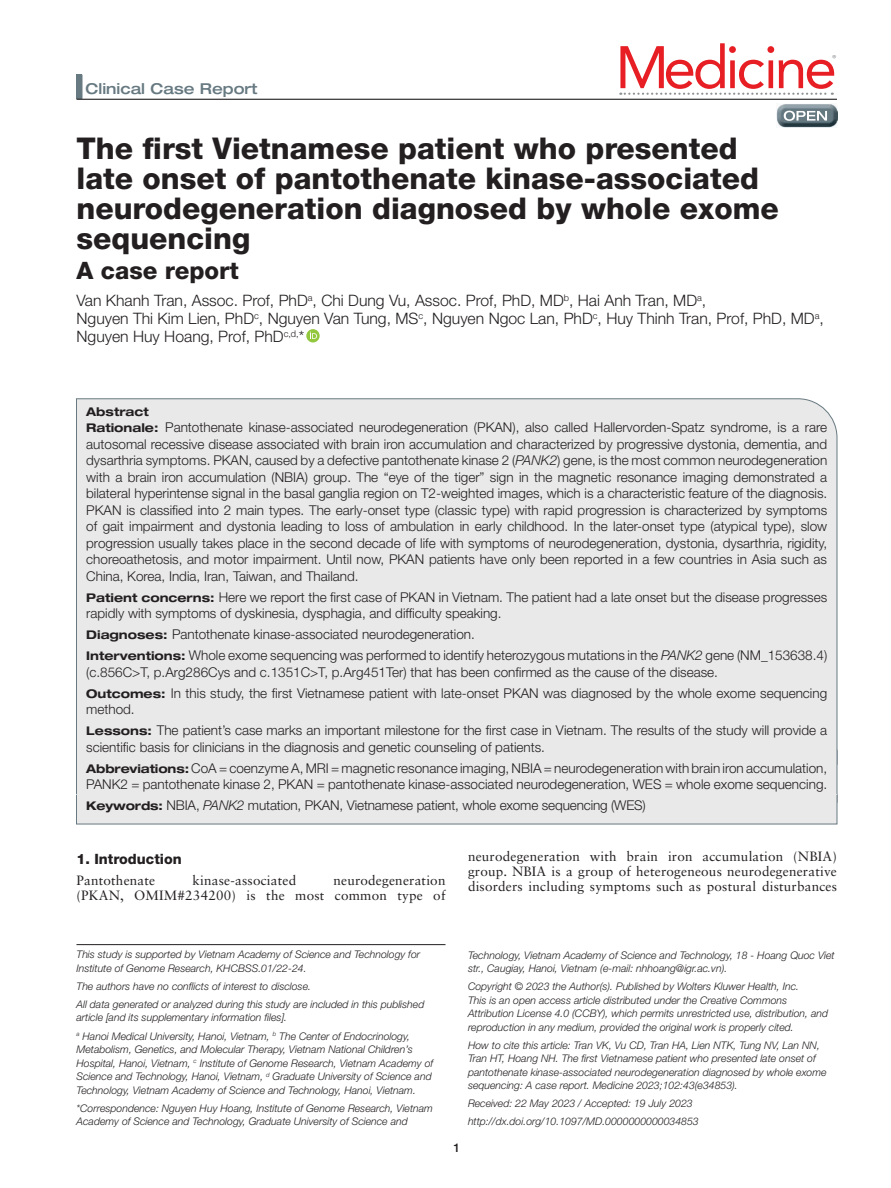
<style>
.page{position:relative;width:891px;height:1188px;background:#fff}
.page>*{position:absolute;margin:0;border:0;box-sizing:border-box;transform-origin:0 0}
.t1{font:59.4px "Avenir";letter-spacing:-.06em;color:#e71e24}
.t2{font:800 30px/30px "Helvetica Neue LT Std";color:#231f20}
.t3{font:800 24px "Helvetica Neue LT Std";color:#231f20}
.t4{font:300 15.75px/18px "Helvetica Neue LT Std";color:#231f20}
.t5{font:500 expanded 15px "Helvetica Neue LT Std";color:#667981}
.t6{font:800 14.25px "Helvetica Neue LT Std";color:#231f20}
.t7{font:300 13.5px/16.5px "Helvetica Neue LT Std";color:#231f20}
.t8{font:13.5px/15px "Sabon LT Std";letter-spacing:.015em;color:#231f20;text-align:right}
.t9{font:700 expanded 12px "Helvetica Neue LT Std";color:#231f20}
.t10{font:500 12px "Helvetica Neue LT Std";color:#231f20}
.t11{font:italic 300 10.5px/13.5px "Helvetica Neue LT Std";color:#231f20}
.t12{font:500 10.35px "Akzidenz Grotesk BE";color:#909295}
.s1{font-weight:700;font-stretch:expanded;font-size:12px}
.s2{font-style:italic}
</style>
<div class="page">
<div style="left:76px;top:74px;width:6px;height:25px;background:#677981"></div>
<hr style="left:76px;top:99px;width:761px;height:1px;background:#231f20">
<img style="left:776px;top:104px;width:61px;height:24px">
<svg style="left:784px;top:111px;width:43px;height:10px"></svg>
<svg style="left:620px;top:93px;width:213px;height:2px"></svg>
<div style="left:76px;top:398px;width:762px;height:368px;background:#e9e9e9"></div>
<div style="left:76px;top:750px;width:761px;height:54px;background:#e9e9e9"></div>
<div style="left:76px;top:795px;width:761px;height:29px;background:#e9e9e9"></div>
<svg style="left:306px;top:329px;width:14px;height:13px"></svg>
<svg style="left:310px;top:332px;width:7px;height:7px"></svg>
<hr style="left:76px;top:944px;width:370px;height:1px;background:#231f20">
<p class="t5" style="left:86px;top:80px;width:174px">Clinical Case Report</p>
<h1 class="t1" style="left:615px;top:33px;width:223px">Medicine</h1>
<p class="t12" style="left:832px;top:52px;width:6px">®</p>
<h2 class="t2" style="left:76px;top:134px;width:704px">The first Vietnamese patient who presented late onset of pantothenate kinase-associated neurodegeneration diagnosed by whole exome sequencing</h2>
<h3 class="t3" style="left:76px;top:257px;width:164px">A case report</h3>
<p class="t4" style="left:76px;top:291px;width:749px">Van Khanh Tran, Assoc. Prof, PhD<sup>a</sup>, Chi Dung Vu, Assoc. Prof, PhD, MD<sup>b</sup>, Hai Anh Tran, MD<sup>a</sup>,<br>Nguyen Thi Kim Lien, PhD<sup>c</sup>, Nguyen Van Tung, MS<sup>c</sup>, Nguyen Ngoc Lan, PhD<sup>c</sup>, Huy Thinh Tran, Prof, PhD, MD<sup>a</sup>,<br>Nguyen Huy Hoang, Prof, PhD<sup>c,d,</sup>*</p>
<p class="t9" style="left:86px;top:404px;width:64px">Abstract</p>
<p class="t7" style="left:86px;top:419px;width:743px;text-align:justify"><span class="s1">Rationale:</span> Pantothenate kinase-associated neurodegeneration (PKAN), also called Hallervorden-Spatz syndrome, is a rare autosomal recessive disease associated with brain iron accumulation and characterized by progressive dystonia, dementia, and dysarthria symptoms. PKAN, caused by a defective pantothenate kinase 2 (<span class="s2">PANK2</span>) gene, is the most common neurodegeneration with a brain iron accumulation (NBIA) group. The “eye of the tiger” sign in the magnetic resonance imaging demonstrated a bilateral hyperintense signal in the basal ganglia region on T2-weighted images, which is a characteristic feature of the diagnosis.<br>PKAN is classified into 2 main types. The early-onset type (classic type) with rapid progression is characterized by symptoms of gait impairment and dystonia leading to loss of ambulation in early childhood. In the later-onset type (atypical type), slow progression usually takes place in the second decade of life with symptoms of neurodegeneration, dystonia, dysarthria, rigidity, choreoathetosis, and motor impairment. Until now, PKAN patients have only been reported in a few countries in Asia such as China, Korea, India, Iran, Taiwan, and Thailand.</p>
<p class="t7" style="left:86px;top:589px;width:742px"><span class="s1">Patient concerns:</span> Here we report the first case of PKAN in Vietnam. The patient had a late onset but the disease progresses rapidly with symptoms of dyskinesia, dysphagia, and difficulty speaking.</p>
<p class="t7" style="left:86px;top:624px;width:743px;line-height:21px"><span class="s1">Diagnoses:</span> Pantothenate kinase-associated neurodegeneration.<br><span class="s1">Interventions:</span> Whole exome sequencing was performed to identify heterozygous mutations in the <span class="s2">PANK2</span> gene (NM_153638.4)</p>
<p class="t7" style="left:86px;top:661px;width:742px;line-height:21px">(c.856C&gt;T, p.Arg286Cys and c.1351C&gt;T, p.Arg451Ter) that has been confirmed as the cause of the disease.<br><span class="s1">Outcomes:</span> In this study, the first Vietnamese patient with late-onset PKAN was diagnosed by the whole exome sequencing</p>
<p class="t7" style="left:86px;top:699px;width:743px;line-height:21px">method.<br><span class="s1">Lessons:</span> The patient’s case marks an important milestone for the first case in Vietnam. The results of the study will provide a</p>
<p class="t7" style="left:86px;top:736px;width:743px;line-height:21px">scientific basis for clinicians in the diagnosis and genetic counseling of patients.<br><span class="s1">Abbreviations:</span> CoA = coenzyme A, MRI = magnetic resonance imaging, NBIA = neurodegeneration with brain iron accumulation,</p>
<p class="t7" style="left:86px;top:774px;width:743px;line-height:21px">PANK2 = pantothenate kinase 2, PKAN = pantothenate kinase-associated neurodegeneration, WES = whole exome sequencing.<br><span class="s1">Keywords:</span> NBIA, <span class="s2">PANK2</span> mutation, PKAN, Vietnamese patient, whole exome sequencing (WES)</p>
<p class="t6" style="left:76px;top:851px;width:107px">1. Introduction</p>
<p class="t8" style="left:76px;top:873px;width:80px">Pantothenate</p>
<p class="t8" style="left:192px;top:873px;width:105px">kinase-associated</p>
<p class="t8" style="left:76px;top:873px;width:371px">neurodegeneration<br>(PKAN, OMIM#234200) is the most common type of</p>
<p class="t8" style="left:468px;top:849px;width:371px;text-align:justify">neurodegeneration with brain iron accumulation (NBIA) group. NBIA is a group of heterogeneous neurodegenerative disorders including symptoms such as postural disturbances</p>
<p class="t11" style="left:76px;top:948px;width:345px">This study is supported by Vietnam Academy of Science and Technology for<br>Institute of Genome Research, KHCBSS.01/22-24.</p>
<p class="t11" style="left:76px;top:977px;width:349px;line-height:18px">The authors have no conflicts of interest to disclose.<br>All data generated or analyzed during this study are included in this published</p>
<p class="t11" style="left:76px;top:1009px;width:335px;line-height:18px">article [and its supplementary information files].<br><sup>a</sup> Hanoi Medical University, Hanoi, Vietnam, <sup>b</sup> The Center of Endocrinology,</p>
<p class="t11" style="left:77px;top:1042px;width:358px">Metabolism, Genetics, and Molecular Therapy, Vietnam National Children’s Hospital, Hanoi, Vietnam, <sup>c</sup> Institute of Genome Research, Vietnam Academy of Science and Technology, Hanoi, Vietnam, <sup>d</sup> Graduate University of Science and Technology, Vietnam Academy of Science and Technology, Hanoi, Vietnam.</p>
<p class="t11" style="left:77px;top:1101px;width:358px">*Correspondence: Nguyen Huy Hoang, Institute of Genome Research, Vietnam<br>Academy of Science and Technology, Graduate University of Science and</p>
<p class="t10" style="left:453px;top:1140px;width:8px">1</p>
<p class="t11" style="left:468px;top:948px;width:368px">Technology, Vietnam Academy of Science and Technology, 18 - Hoang Quoc Viet str., Caugiay, Hanoi, Vietnam (e-mail: nhhoang@igr.ac.vn).</p>
<p class="t11" style="left:468px;top:979px;width:362px">Copyright © 2023 the Author(s). Published by Wolters Kluwer Health, Inc.<br>This is an open access article distributed under the Creative Commons Attribution License 4.0 (CCBY), which permits unrestricted use, distribution, and reproduction in any medium, provided the original work is properly cited.</p>
<p class="t11" style="left:468px;top:1038px;width:360px">How to cite this article: Tran VK, Vu CD, Tran HA, Lien NTK, Tung NV, Lan NN, Tran HT, Hoang NH. The first Vietnamese patient who presented late onset of pantothenate kinase-associated neurodegeneration diagnosed by whole exome sequencing: A case report. Medicine 2023;102:43(e34853).</p>
<p class="t11" style="left:468px;top:1094px;width:232px;line-height:18px">Received: 22 May 2023 / Accepted: 19 July 2023 http://dx.doi.org/10.1097/MD.0000000000034853</p>
</div>
